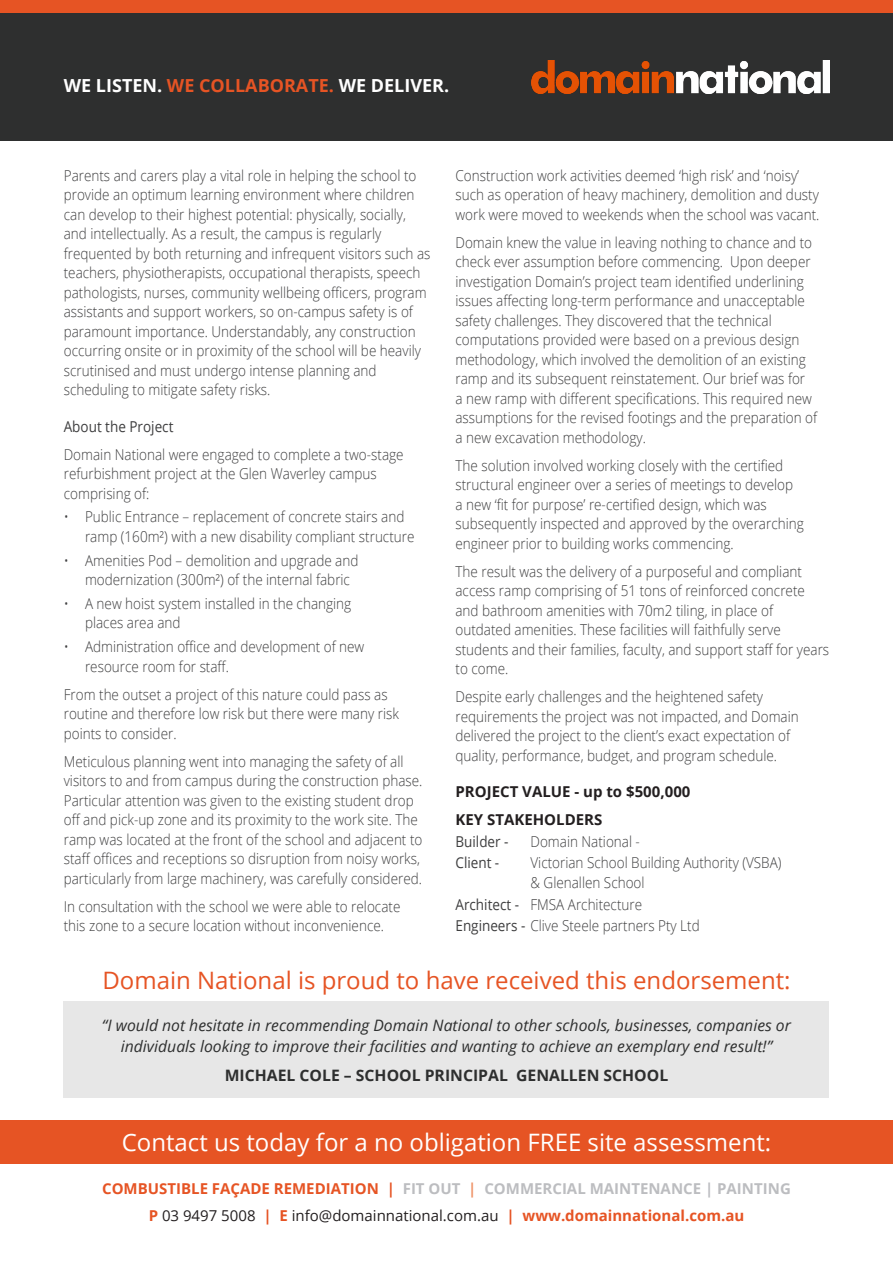
<style>
.page{position:relative;width:893px;height:1263px;background:#fff}
.page>*{position:absolute;margin:0;border:0;box-sizing:border-box;transform-origin:0 0}
.t1{font:24px "Open Sans";color:#e65424}
.t2{font:24px "Open Sans";color:#fff}
.t3{font:700 18px "Open Sans";color:#fff}
.t4{font:italic 15.75px/21px "Open Sans";color:#2e2f2f;text-align:center}
.t5{font:700 15.75px "Open Sans";color:#2e2f2f}
.t6{font:300 15px/19.5px "Open Sans";color:#3e3e3f;scale:.9 1}
.t7{font:700 15px "Open Sans";color:#bcbdc0}
.t8{font:15px "Open Sans";color:#231f20}
.t9{font:700 15px "Open Sans";color:#231f20}
.t10{font:15px "Open Sans";color:#3e3e3f;scale:.9 1}
.s1{color:#e65424}
.s2{font-weight:400}
.s3{color:#ef966b}
.s4{font-weight:700;color:#e65424}
</style>
<div class="page">
<div style="left:0;top:13px;width:893px;height:127px;background:#2e2f2f"></div>
<img style="left:531px;top:60px;width:298px;height:33px">
<div style="left:0;top:0;width:893px;height:13px;background:#e65424"></div>
<div style="left:0;top:1120px;width:893px;height:44px;background:#e65424"></div>
<div style="left:64px;top:1001px;width:765px;height:97px;background:#e7e7e7"></div>
<p class="t3" style="left:64px;top:73px;width:387px">WE LISTEN. <span class="s1">WE COLLABORATE.</span> WE DELIVER.</p>
<p class="t6" style="left:64px;top:165px;width:409px">Parents and carers play a vital role in helping the school to provide an optimum learning environment where children can develop to their highest potential: physically, socially, and intellectually. As a result, the campus is regularly frequented by both returning and infrequent visitors such as teachers, physiotherapists, occupational therapists, speech pathologists, nurses, community wellbeing officers, program assistants and support workers, so on-campus safety is of paramount importance. Understandably, any construction occurring onsite or in proximity of the school will be heavily scrutinised and must undergo intense planning and scheduling to mitigate safety risks.</p>
<p class="t10" style="left:64px;top:416px;width:123px">About the Project</p>
<p class="t6" style="left:64px;top:444px;width:379px">Domain National were engaged to complete a two-stage refurbishment project at the Glen Waverley campus comprising of:</p>
<p class="t6" style="left:85px;top:507px;width:368px;text-indent:-21px">• Public Entrance – replacement of concrete stairs and ramp (160m²) with a new disability compliant structure</p>
<p class="t6" style="left:85px;top:550px;width:305px;text-indent:-21px">• Amenities Pod – demolition and upgrade and modernization (300m²) of the internal fabric</p>
<p class="t6" style="left:85px;top:593px;width:297px;text-indent:-21px">• A new hoist system installed in the changing places area and</p>
<p class="t6" style="left:85px;top:636px;width:312px;text-indent:-21px">• Administration office and development of new resource room for staff.</p>
<p class="t6" style="left:64px;top:684px;width:374px">From the outset a project of this nature could pass as routine and therefore low risk but there were many risk points to consider.</p>
<p class="t6" style="left:64px;top:751px;width:400px">Meticulous planning went into managing the safety of all visitors to and from campus during the construction phase.<br>Particular attention was given to the existing student drop off and pick-up zone and its proximity to the work site. The ramp was located at the front of the school and adjacent to staff offices and receptions so disruption from noisy works, particularly from large machinery, was carefully considered.</p>
<p class="t6" style="left:64px;top:896px;width:376px">In consultation with the school we were able to relocate this zone to a secure location without inconvenience.</p>
<p class="t6" style="left:455px;top:165px;width:406px">Construction work activities deemed ‘high risk’ and ‘noisy’ such as operation of heavy machinery, demolition and dusty work were moved to weekends when the school was vacant.</p>
<p class="t6" style="left:455px;top:232px;width:403px">Domain knew the value in leaving nothing to chance and to check ever assumption before commencing. Upon deeper investigation Domain’s project team identified underlining issues affecting long-term performance and unacceptable safety challenges. They discovered that the technical computations provided were based on a previous design methodology, which involved the demolition of an existing ramp and its subsequent reinstatement. Our brief was for<br>a new ramp with different specifications. This required new assumptions for the revised footings and the preparation of a new excavation methodology.</p>
<p class="t6" style="left:455px;top:455px;width:388px">The solution involved working closely with the certified structural engineer over a series of meetings to develop a new ‘fit for purpose’ re-certified design, which was subsequently inspected and approved by the overarching engineer prior to building works commencing.</p>
<p class="t6" style="left:455px;top:561px;width:417px">The result was the delivery of a purposeful and compliant access ramp comprising of 51 tons of reinforced concrete and bathroom amenities with 70m2 tiling, in place of outdated amenities. These facilities will faithfully serve students and their families, faculty, and support staff for years to come.</p>
<p class="t6" style="left:455px;top:686px;width:383px">Despite early challenges and the heightened safety requirements the project was not impacted, and Domain delivered the project to the client’s exact expectation of quality, performance, budget, and program schedule.</p>
<p class="t9" style="left:455px;top:781px;width:236px">PROJECT VALUE - up to $500,000</p>
<p class="t9" style="left:455px;top:809px;width:148px">KEY STAKEHOLDERS</p>
<p class="t10" style="left:455px;top:831px;width:60px">Builder -</p>
<p class="t6" style="left:530px;top:831px;width:123px">Domain National -</p>
<p class="t10" style="left:455px;top:853px;width:50px">Client -</p>
<p class="t6" style="left:530px;top:853px;width:280px">Victorian School Building Authority (VSBA) &amp; Glenallen School</p>
<p class="t6" style="left:455px;top:894px;width:209px"><span class="s2">Architect -</span> FMSA Architecture</p>
<p class="t6" style="left:455px;top:915px;width:273px"><span class="s2">Engineers -</span> Clive Steele partners Pty Ltd</p>
<p class="t1" style="left:102px;top:964px;width:690px">Domain National is proud to have received this endorsement:</p>
<p class="t4" style="left:102px;top:1014px;width:691px">“I would not hesitate in recommending Domain National to other schools, businesses, companies or individuals looking to improve their facilities and wanting to achieve an exemplary end result!”</p>
<p class="t5" style="left:225px;top:1064px;width:445px">MICHAEL COLE – SCHOOL PRINCIPAL GENALLEN SCHOOL</p>
<p class="t2" style="left:122px;top:1125px;width:651px">Contact us today for a no obligation FREE site assessment:</p>
<p class="t7" style="left:102px;top:1178px;width:690px"><span class="s1">COMBUSTIBLE FAÇADE REMEDIATION |</span> FIT OUT <span class="s3">|</span> COMMERCIAL MAINTENANCE | PAINTING</p>
<p class="t8" style="left:149px;top:1205px;width:597px"><span class="s4">P</span> 03 9497 5008 <span class="s4">| E</span> info@domainnational.com.au <span class="s4">| www.domainnational.com.au</span></p>
</div>
